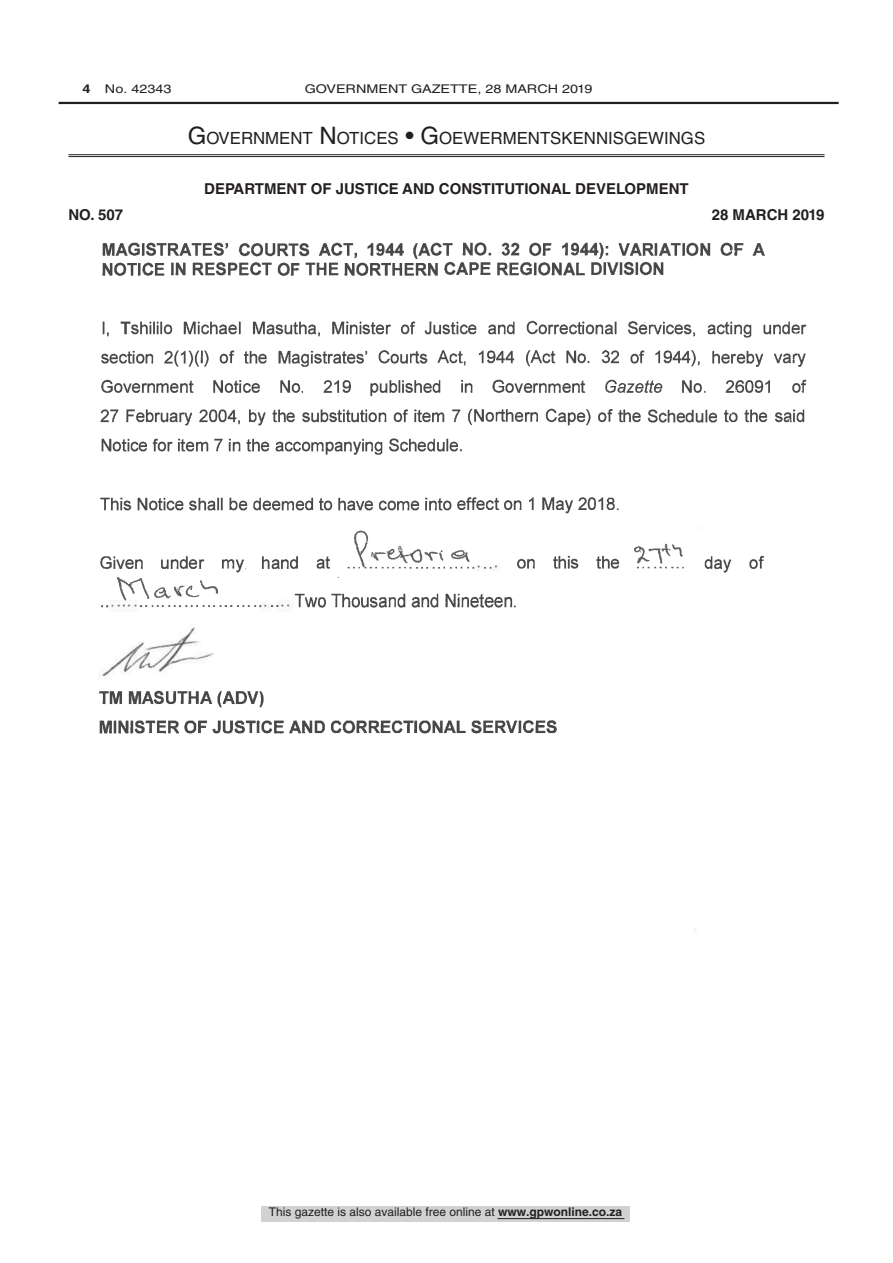
<style>
.page{position:relative;width:893px;height:1263px;background:#fff}
.page>*{position:absolute;margin:0;border:0;box-sizing:border-box;transform-origin:0 0}
.t1{font:16.8px "Helvetica LT Std";color:#231f20}
.t2{font:700 15px "Helvetica LT Std";color:#231f20}
.t3{font:12px "Helvetica LT Std";color:#231f20}
.t4{font:12px "Helvetica LT Std";color:#231f20;scale:1.2 1}
.s1{font-weight:700}
.s2{font-size:24px}
</style>
<div class="page">
<div style="left:261px;top:1206px;width:369px;height:16px;background:#d1d2d4"></div>
<hr style="left:498px;top:1218px;width:126px;height:1px;background:#231f20">
<hr style="left:59px;top:102px;width:780px;height:2px;background:#231f20">
<hr style="left:68px;top:154px;width:756px;height:1px;background:#231f20">
<hr style="left:68px;top:156px;width:756px;height:1px;background:#231f20">
<img style="left:99px;top:690px;width:458px;height:44px">
<img style="left:101px;top:603px;width:179px;height:6px">
<img style="left:100px;top:242px;width:707px;height:331px">
<img style="left:346px;top:528px;width:129px;height:42px">
<img style="left:115px;top:577px;width:103px;height:25px">
<img style="left:294px;top:593px;width:222px;height:15px">
<svg style="left:369px;top:551px;width:11px;height:6px"></svg>
<img style="left:631px;top:543px;width:55px;height:27px">
<p class="t4" style="left:83px;top:82px;width:76px"><span class="s1">4</span> No. 42343</p>
<p class="t4" style="left:305px;top:82px;width:241px">GOVERNMENT GAZETTE, 28 MARCH 2019</p>
<p class="t1" style="left:188px;top:128px;width:519px"><span class="s2">G</span>OVERNMENT <span class="s2">N</span>OTICES <span class="s2">• G</span>OEWERMENTSKENNISGEWINGS</p>
<p class="t2" style="left:204px;top:180px;width:486px">DEPARTMENT OF JUSTICE AND CONSTITUTIONAL DEVELOPMENT</p>
<p class="t2" style="left:68px;top:205px;width:56px">NO. 507</p>
<p class="t2" style="left:712px;top:205px;width:114px">28 MARCH 2019</p>
<p class="t3" style="left:269px;top:1204px;width:355px">This gazette is also available free online at <span class="s1">www.gpwonline.co.za</span></p>
</div>
